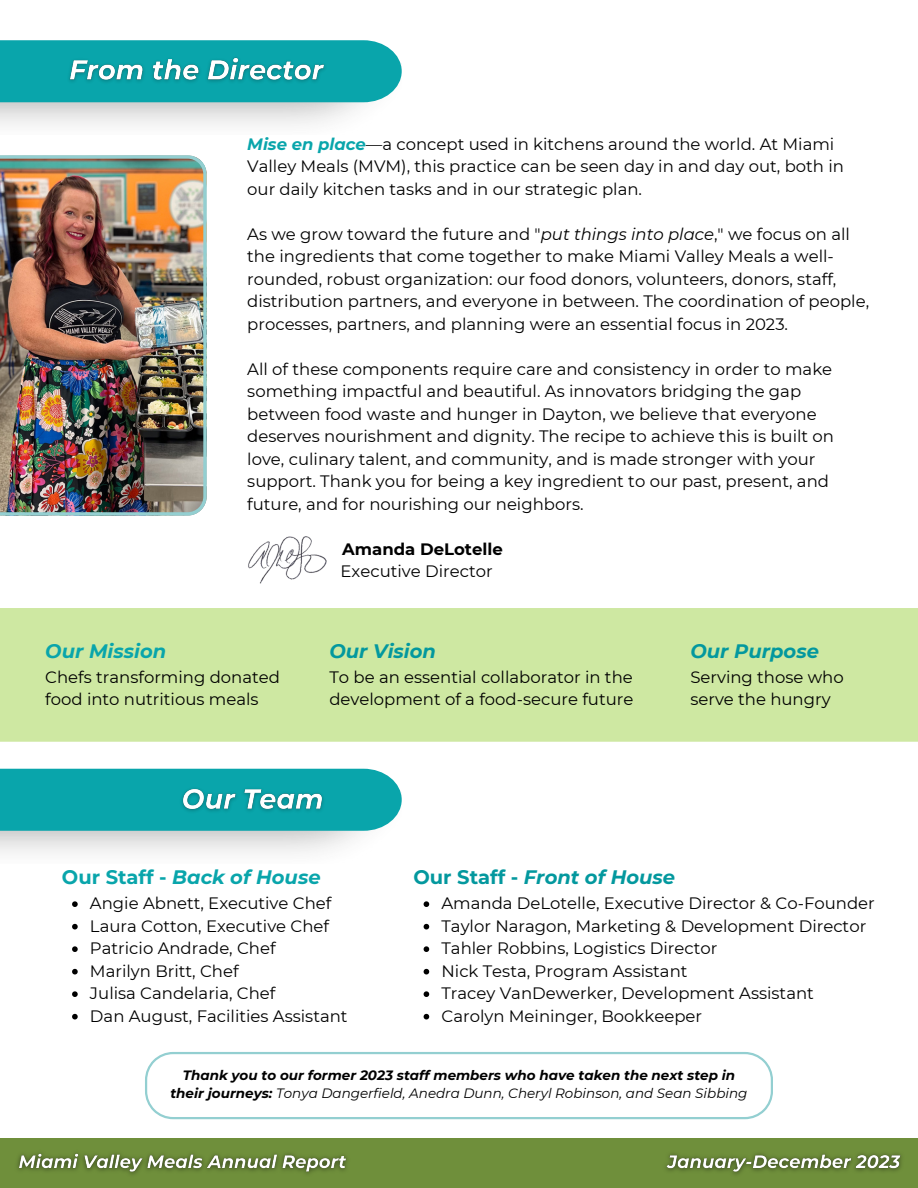
<style>
.page{position:relative;width:918px;height:1188px;background:#fff}
.page>*{position:absolute;margin:0;border:0;box-sizing:border-box;transform-origin:0 0}
.t1{font:italic 700 19.5px "Montserrat";color:#03989e}
.t2{font:italic 700 19.5px "Montserrat";color:#09a5ab}
.t3{font:16.5px/22.5px "Montserrat";color:#000}
.t4{font:700 16.5px "Montserrat";color:#000}
.t5{font:italic 700 13.5px/18px "Montserrat";color:#000;text-align:center}
.s1{font-weight:700;font-style:italic;color:#09a5ab}
.s2{font-style:italic}
.s3{font-style:normal}
.s4{font-weight:400}
</style>
<div class="page">
<div style="left:0;top:1139px;width:918px;height:49px;background:#6f8f3b"></div>
<img style="left:0;top:155px;width:207px;height:360px">
<div style="left:0;top:40px;width:402px;height:62px;background:#09a5ab"></div>
<div style="left:0;top:769px;width:402px;height:62px;background:#09a5ab"></div>
<svg style="left:145px;top:1052px;width:628px;height:67px"></svg>
<div style="left:0;top:608px;width:918px;height:134px;background:#cee8a2"></div>
<img style="left:248px;top:536px;width:79px;height:48px">
<img style="left:17px;top:1153px;width:885px;height:22px">
<img style="left:64px;top:53px;width:268px;height:35px">
<img style="left:176px;top:782px;width:153px;height:34px">
<svg style="left:72px;top:901px;width:6px;height:6px"></svg>
<svg style="left:72px;top:924px;width:6px;height:5px"></svg>
<svg style="left:72px;top:946px;width:6px;height:6px"></svg>
<svg style="left:72px;top:969px;width:6px;height:5px"></svg>
<svg style="left:72px;top:991px;width:6px;height:6px"></svg>
<svg style="left:72px;top:1014px;width:6px;height:5px"></svg>
<svg style="left:424px;top:901px;width:5px;height:6px"></svg>
<svg style="left:424px;top:924px;width:5px;height:5px"></svg>
<svg style="left:424px;top:946px;width:5px;height:6px"></svg>
<svg style="left:424px;top:969px;width:5px;height:5px"></svg>
<svg style="left:424px;top:991px;width:5px;height:6px"></svg>
<svg style="left:424px;top:1014px;width:5px;height:5px"></svg>
<p class="t3" style="left:247px;top:132px;width:598px"><span class="s1">Mise en place</span>—a concept used in kitchens around the world. At Miami<br>Valley Meals (MVM), this practice can be seen day in and day out, both in our daily kitchen tasks and in our strategic plan.</p>
<p class="t3" style="left:247px;top:222px;width:623px">As we grow toward the future and "<span class="s2">put things into place</span>," we focus on all the ingredients that come together to make Miami Valley Meals a well&shy;rounded, robust organization: our food donors, volunteers, donors, staff, distribution partners, and everyone in between. The coordination of people, processes, partners, and planning were an essential focus in 2023.</p>
<p class="t3" style="left:247px;top:357px;width:588px">All of these components require care and consistency in order to make something impactful and beautiful. As innovators bridging the gap between food waste and hunger in Dayton, we believe that everyone deserves nourishment and dignity. The recipe to achieve this is built on love, culinary talent, and community, and is made stronger with your support. Thank you for being a key ingredient to our past, present, and future, and for nourishing our neighbors.</p>
<p class="t4" style="left:342px;top:539px;width:162px">Amanda DeLotelle</p>
<p class="t3" style="left:341px;top:560px;width:154px">Executive Director</p>
<p class="t2" style="left:45px;top:639px;width:123px">Our Mission</p>
<p class="t3" style="left:45px;top:666px;width:236px">Chefs transforming donated food into nutritious meals</p>
<p class="t1" style="left:329px;top:639px;width:108px">Our Vision</p>
<p class="t3" style="left:329px;top:666px;width:305px">To be an essential collaborator in the development of a food-secure future</p>
<p class="t1" style="left:690px;top:639px;width:130px">Our Purpose</p>
<p class="t3" style="left:690px;top:666px;width:155px">Serving those who serve the hungry</p>
<p class="t2" style="left:62px;top:866px;width:260px"><span class="s3">Our Staff -</span> Back of House</p>
<p class="t3" style="left:90px;top:892px;width:259px">Angie Abnett, Executive Chef<br>Laura Cotton, Executive Chef<br>Patricio Andrade, Chef<br>Marilyn Britt, Chef<br>Julisa Candelaria, Chef<br>Dan August, Facilities Assistant</p>
<p class="t1" style="left:413px;top:866px;width:263px"><span class="s3">Our Staff -</span> Front of House</p>
<p class="t3" style="left:442px;top:892px;width:435px">Amanda DeLotelle, Executive Director &amp; Co-Founder Taylor Naragon, Marketing &amp; Development Director Tahler Robbins, Logistics Director<br>Nick Testa, Program Assistant<br>Tracey VanDewerker, Development Assistant Carolyn Meininger, Bookkeeper</p>
<p class="t5" style="left:170px;top:1066px;width:579px">Thank you to our former 2023 staff members who have taken the next step in their journeys: <span class="s4">Tonya Dangerfield, Anedra Dunn, Cheryl Robinson, and Sean Sibbing</span></p>
</div>
